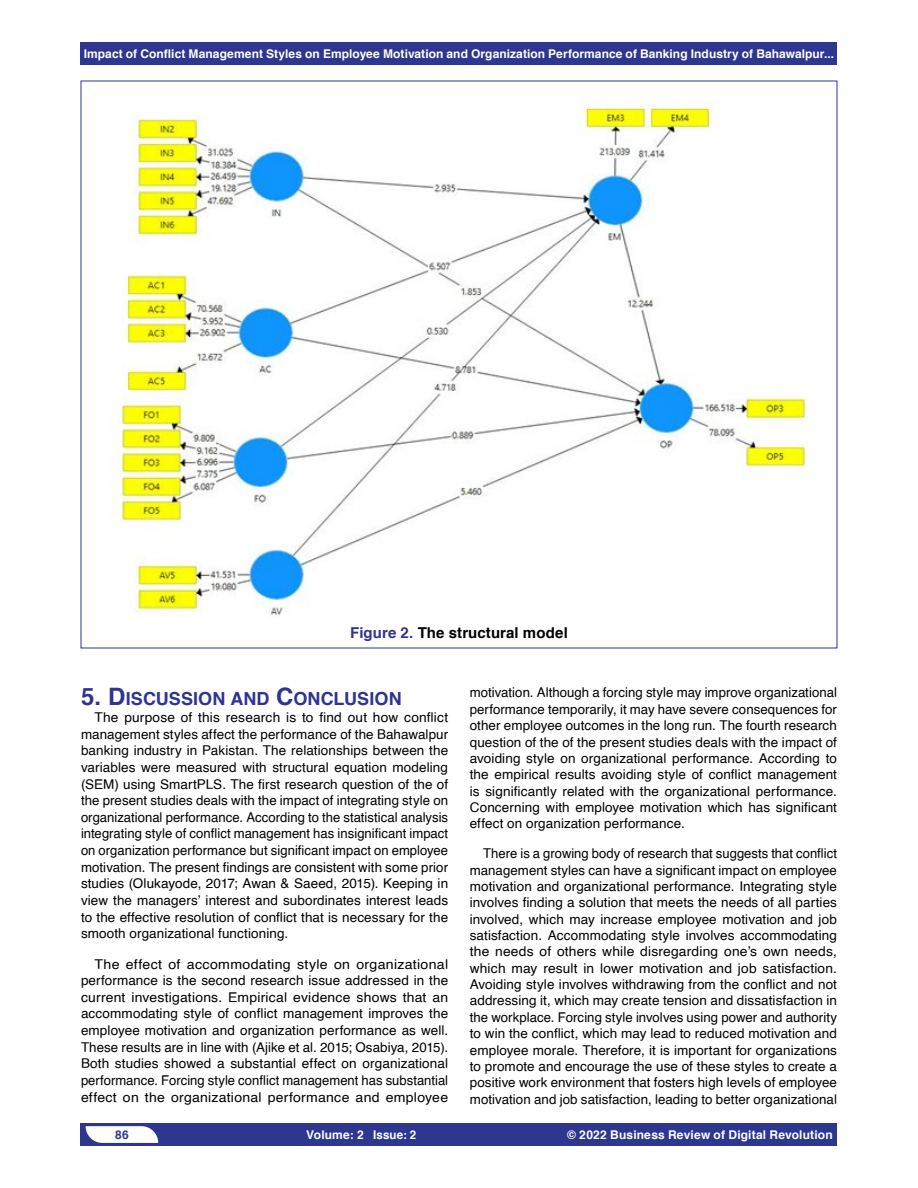
<style>
.page{position:relative;width:918px;height:1188px;background:#fff}
.page>*{position:absolute;margin:0;border:0;box-sizing:border-box;transform-origin:0 0}
.t1{font:700 18px "Helvetica";letter-spacing:.005em;color:#303491}
.t2{font:700 15px "Helvetica";letter-spacing:.005em;color:#000}
.t3{font:13.5px/16.4px "Helvetica";letter-spacing:.005em;color:#000;text-align:justify}
.t4{font:13.5px/16.6px "Helvetica";letter-spacing:.005em;color:#000;text-align:justify;scale:1.05 1}
.t5{font:700 12px "Helvetica";letter-spacing:.005em;color:#fff}
.t6{font:700 12px "Helvetica";color:#2d378f}
.s1{color:#303491}
.s2{font-size:24px}
</style>
<div class="page">
<div style="left:81px;top:1123px;width:756px;height:23px;background:#2d378f"></div>
<div style="left:81px;top:42px;width:756px;height:23px;background:#2d378f"></div>
<img style="left:115px;top:105px;width:692px;height:511px">
<p class="t5" style="left:84px;top:44px;width:752px">Impact of Conflict Management Styles on Employee Motivation and Organization Performance of Banking Industry of Bahawalpur...</p>
<p class="t2" style="left:350px;top:620px;width:219px"><span class="s1">Figure 2.</span> The structural model</p>
<h1 class="t1" style="left:81px;top:684px;width:322px"><span class="s2">5. D</span>ISCUSSION AND <span class="s2">C</span>ONCLUSION</h1>
<p class="t3" style="left:81px;top:709px;width:369px;text-indent:14px">The purpose of this research is to find out how conflict management styles affect the performance of the Bahawalpur banking industry in Pakistan. The relationships between the variables were measured with structural equation modeling (SEM) using SmartPLS. The first research question of the of the present studies deals with the impact of integrating style on organizational performance. According to the statistical analysis integrating style of conflict management has insignificant impact on organization performance but significant impact on employee motivation. The present findings are consistent with some prior studies (Olukayode, 2017; Awan &amp; Saeed, 2015). Keeping in view the managers’ interest and subordinates interest leads to the effective resolution of conflict that is necessary for the smooth organizational functioning.</p>
<p class="t4" style="left:81px;top:956px;width:351px;text-indent:14px">The effect of accommodating style on organizational performance is the second research issue addressed in the current investigations. Empirical evidence shows that an accommodating style of conflict management improves the employee motivation and organization performance as well.<br>These results are in line with (Ajike et al. 2015; Osabiya, 2015).<br>Both studies showed a substantial effect on organizational performance. Forcing style conflict management has substantial effect on the organizational performance and employee</p>
<p class="t3" style="left:470px;top:685px;width:369px">motivation. Although a forcing style may improve organizational performance temporarily, it may have severe consequences for other employee outcomes in the long run. The fourth research question of the of the present studies deals with the impact of avoiding style on organizational performance. According to the empirical results avoiding style of conflict management is significantly related with the organizational performance.<br>Concerning with employee motivation which has significant effect on organization performance.</p>
<p class="t3" style="left:470px;top:846px;width:369px;text-indent:14px">There is a growing body of research that suggests that conflict management styles can have a significant impact on employee motivation and organizational performance. Integrating style involves finding a solution that meets the needs of all parties involved, which may increase employee motivation and job satisfaction. Accommodating style involves accommodating the needs of others while disregarding one’s own needs, which may result in lower motivation and job satisfaction.<br>Avoiding style involves withdrawing from the conflict and not addressing it, which may create tension and dissatisfaction in the workplace. Forcing style involves using power and authority to win the conflict, which may lead to reduced motivation and employee morale. Therefore, it is important for organizations to promote and encourage the use of these styles to create a positive work environment that fosters high levels of employee motivation and job satisfaction, leading to better organizational</p>
<p class="t6" style="left:115px;top:1125px;width:15px">86</p>
<p class="t5" style="left:306px;top:1125px;width:111px">Volume: 2 Issue: 2</p>
<p class="t5" style="left:567px;top:1125px;width:267px">© 2022 Business Review of Digital Revolution</p>
</div>
